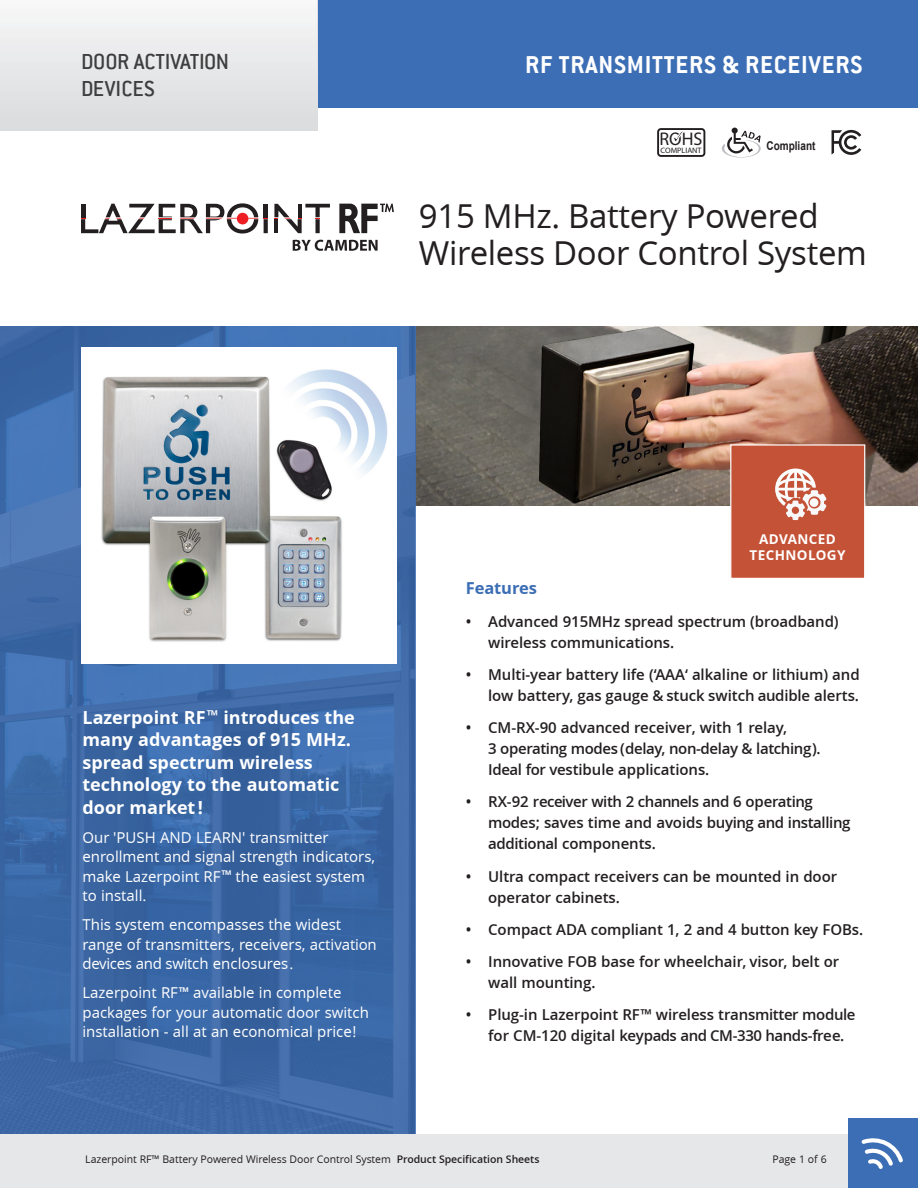
<style>
.page{position:relative;width:918px;height:1188px;background:#fff}
.page>*{position:absolute;margin:0;border:0;box-sizing:border-box;transform-origin:0 0}
.t1{font:33px/37.5px "Open Sans";letter-spacing:-.01em;color:#231f20}
.N-SS-H_Top_page{font:700 27px "Conduit ITC";letter-spacing:.03em;color:#fff}
.H-SS-Categories{font:500 24px "Conduit ITC";letter-spacing:-.01em;color:#3e3e3f}
.t2{font:18.3px "Myriad Pro";color:#231f20}
.N-SS-Body_Text{font:700 18px/22.5px "Open Sans";color:#fff}
._2018-FeatureBullets{font:700 16.5px "Open Sans";letter-spacing:-.005em;color:#3c6eb5}
._2018-FeatureBullets-2{font:600 15px/21px "Open Sans";letter-spacing:-.005em;color:#231f20}
.N-SS-Body_Text-2{font:15px/19.5px "Open Sans";color:#fff}
._2018-FeatureBullets-3{font:600 15px/21px "Open Sans";letter-spacing:-.025em;color:#231f20}
.Body{font:700 13.5px/16.5px "Open Sans";letter-spacing:.03em;color:#fff;text-align:center}
.t3{font:700 12.15px "Arial";color:#231f20;scale:.83 1}
.feature_bullets_v1{font:10.5px "Open Sans";letter-spacing:-.005em;color:#231f20}
.t4{font:7.8px "Myriad Pro";color:#231f20}
.s1{font-weight:600;font-size:13.5px}
.s2{font-weight:600}
</style>
<div class="page">
<img style="left:416px;top:326px;width:502px;height:179px">
<svg style="left:0;top:326px;width:416px;height:808px;background:#3d69a7"></svg>
<div style="left:730px;top:444px;width:135px;height:135px;background:#c45237;border:1px solid #fff"></div>
<img style="left:81px;top:348px;width:316px;height:315px">
<svg style="left:775px;top:469px;width:51px;height:51px"></svg>
<svg style="left:722px;top:128px;width:39px;height:30px"></svg>
<svg style="left:832px;top:130px;width:29px;height:25px"></svg>
<div style="left:657px;top:128px;width:48px;height:29px;border:2px solid #231f20;border-radius:3px"></div>
<svg style="left:674px;top:131px;width:9px;height:11px"></svg>
<div style="left:19px;top:0;width:899px;height:108px;background:#3c6eb5"></div>
<img style="left:0;top:0;width:317px;height:131px">
<svg style="left:293px;top:240px;width:85px;height:11px"></svg>
<svg style="left:339px;top:204px;width:55px;height:29px"></svg>
<hr style="left:264px;top:204px;width:4px;height:13px;background:#231f20">
<svg style="left:264px;top:218px;width:4px;height:15px"></svg>
<svg style="left:274px;top:204px;width:56px;height:29px"></svg>
<svg style="left:81px;top:203px;width:177px;height:31px"></svg>
<div style="left:0;top:1134px;width:918px;height:54px;background:#e6e7e9"></div>
<div style="left:849px;top:1119px;width:69px;height:69px;background:#3c6eb5"></div>
<svg style="left:861px;top:1138px;width:42px;height:31px"></svg>
<p class="H-SS-Categories" style="left:81px;top:48px;width:150px">DOOR ACTIVATION</p>
<p class="H-SS-Categories" style="left:81px;top:75px;width:75px">DEVICES</p>
<p class="N-SS-H_Top_page" style="left:525px;top:48px;width:339px">RF TRANSMITTERS &amp; RECEIVERS</p>
<p class="t2" style="left:659px;top:128px;width:45px">ROHS</p>
<p class="t4" style="left:661px;top:146px;width:43px">COMPLIANT</p>
<p class="t3" style="left:766px;top:138px;width:61px">Compliant</p>
<p class="t1" style="left:419px;top:198px;width:449px">915 MHz. Battery Powered<br>Wireless Door Control System</p>
<p class="N-SS-Body_Text" style="left:82px;top:706px;width:274px">Lazerpoint RF<sup>™</sup> introduces the many advantages of 915 MHz. spread spectrum wireless technology to the automatic door market !</p>
<p class="N-SS-Body_Text-2" style="left:82px;top:828px;width:294px">Our 'PUSH AND LEARN' transmitter enrollment and signal strength indicators, make Lazerpoint RF<span class="s1">™</span> the easiest system to install.</p>
<p class="N-SS-Body_Text-2" style="left:82px;top:915px;width:296px">This system encompasses the widest range of transmitters, receivers, activation devices and switch enclosures.</p>
<p class="N-SS-Body_Text-2" style="left:82px;top:983px;width:288px">Lazerpoint RF<span class="s1">™</span> available in complete packages for your automatic door switch installation - all at an economical price!</p>
<p class="Body" style="left:750px;top:531px;width:97px">ADVANCED<br>TECHNOLOGY</p>
<p class="_2018-FeatureBullets" style="left:466px;top:578px;width:73px">Features</p>
<p class="_2018-FeatureBullets-2" style="left:488px;top:611px;width:352px;text-indent:-22px">• Advanced 915MHz spread spectrum (broadband) wireless communications.</p>
<p class="_2018-FeatureBullets-2" style="left:466px;top:664px;width:395px;text-align:right">• Multi-year battery life (‘AAA‘ alkaline or lithium) and low battery, gas gauge &amp; stuck switch audible alerts.</p>
<p class="_2018-FeatureBullets-2" style="left:488px;top:718px;width:334px;text-indent:-22px">• CM-RX-90 advanced receiver, with 1 relay,<br>3 operating modes (delay, non-delay &amp; latching).<br>Ideal for vestibule applications.</p>
<p class="_2018-FeatureBullets-3" style="left:488px;top:792px;width:364px;text-indent:-22px">• RX-92 receiver with 2 channels and 6 operating modes; saves time and avoids buying and installing additional components.</p>
<p class="_2018-FeatureBullets-2" style="left:488px;top:866px;width:351px;text-indent:-22px">• Ultra compact receivers can be mounted in door operator cabinets.</p>
<p class="_2018-FeatureBullets-2" style="left:466px;top:919px;width:399px">• Compact ADA compliant 1, 2 and 4 button key FOBs.</p>
<p class="_2018-FeatureBullets-2" style="left:488px;top:952px;width:353px;text-indent:-22px">• Innovative FOB base for wheelchair, visor, belt or wall mounting.</p>
<p class="_2018-FeatureBullets-2" style="left:488px;top:1005px;width:369px;text-indent:-22px">• Plug-in Lazerpoint RF™ wireless transmitter module for CM-120 digital keypads and CM-330 hands-free.</p>
<p class="feature_bullets_v1" style="left:85px;top:1153px;width:456px">Lazerpoint RF™ Battery Powered Wireless Door Control System <span class="s2">Product Specification Sheets</span></p>
<p class="feature_bullets_v1" style="left:772px;top:1153px;width:56px">Page 1 of 6</p>
</div>
